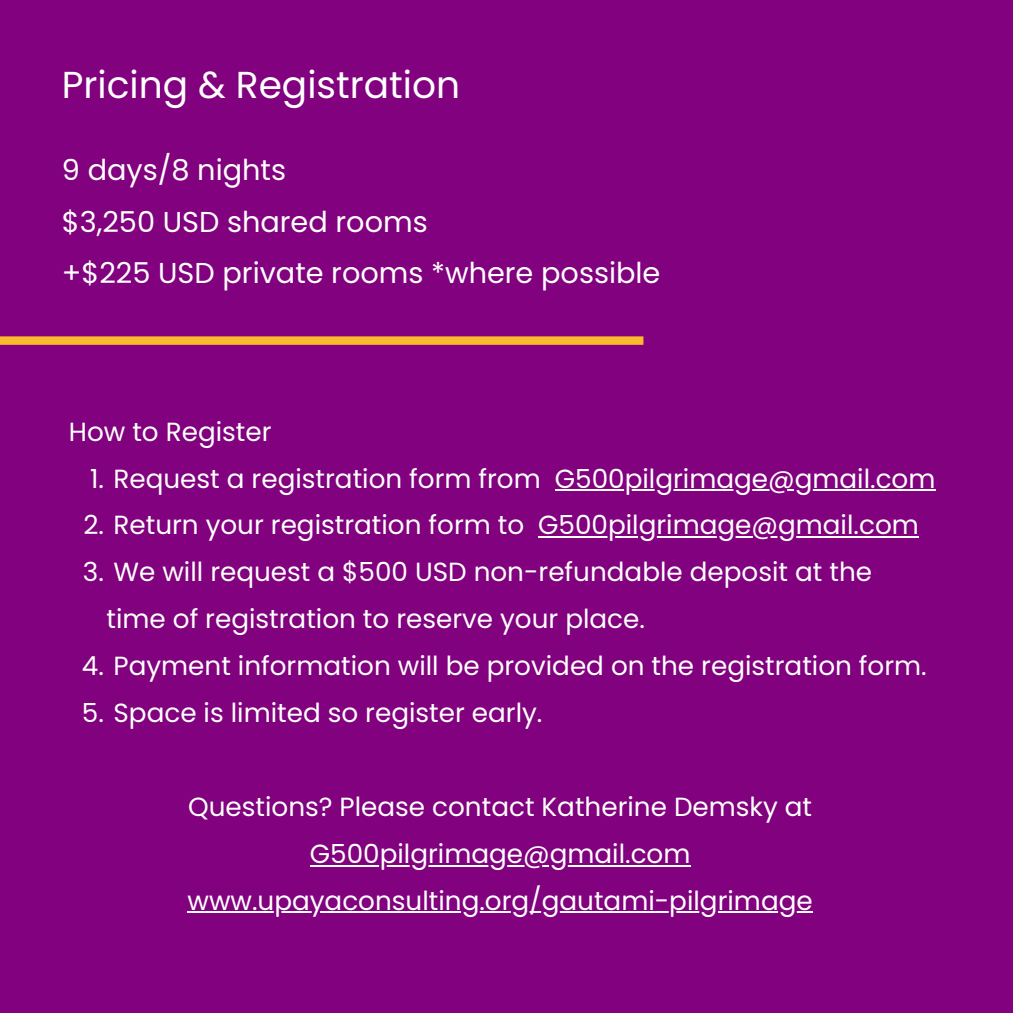
<style>
.page{position:relative;width:1013px;height:1013px;background:#fff}
.page>*{position:absolute;margin:0;border:0;box-sizing:border-box;transform-origin:0 0}
.t1{font:37.5px "Poppins";color:#fff}
.t2{font:28.75px/51.5px "Poppins";color:#fff}
.t3{font:26.25px/46.9px "Poppins";color:#fff}
</style>
<div class="page">
<div style="left:0;top:0;width:1012px;height:1012px;background:#81017e"></div>
<hr style="left:555px;top:489px;width:380px;height:2px;background:#fff">
<hr style="left:538px;top:536px;width:380px;height:2px;background:#fff">
<hr style="left:310px;top:864px;width:380px;height:2px;background:#fff">
<hr style="left:187px;top:911px;width:625px;height:2px;background:#fff">
<div style="left:0;top:336px;width:643px;height:9px;background:#fdb92e"></div>
<h1 class="t1" style="left:62px;top:58px;width:399px">Pricing &amp; Registration</h1>
<p class="t2" style="left:62px;top:144px;width:600px">9 days/8 nights<br>$3,250 USD shared rooms<br>+$225 USD private rooms *where possible</p>
<p class="t3" style="left:69px;top:408px;width:204px">How to Register</p>
<p class="t3" style="left:90px;top:455px;width:847px">1. Request a registration form from G500pilgrimage@gmail.com</p>
<p class="t3" style="left:83px;top:502px;width:837px">2. Return your registration form to G500pilgrimage@gmail.com</p>
<p class="t3" style="left:106px;top:548px;width:767px;text-indent:-24px">3. We will request a $500 USD non-refundable deposit at the time of registration to reserve your place.</p>
<p class="t3" style="left:82px;top:642px;width:846px">4. Payment information will be provided on the registration form.</p>
<p class="t3" style="left:82px;top:689px;width:462px">5. Space is limited so register early.</p>
<p class="t3" style="left:187px;top:783px;width:626px;text-align:center">Questions? Please contact Katherine Demsky at<br>G500pilgrimage@gmail.com www.upayaconsulting.org/gautami-pilgrimage</p>
</div>
